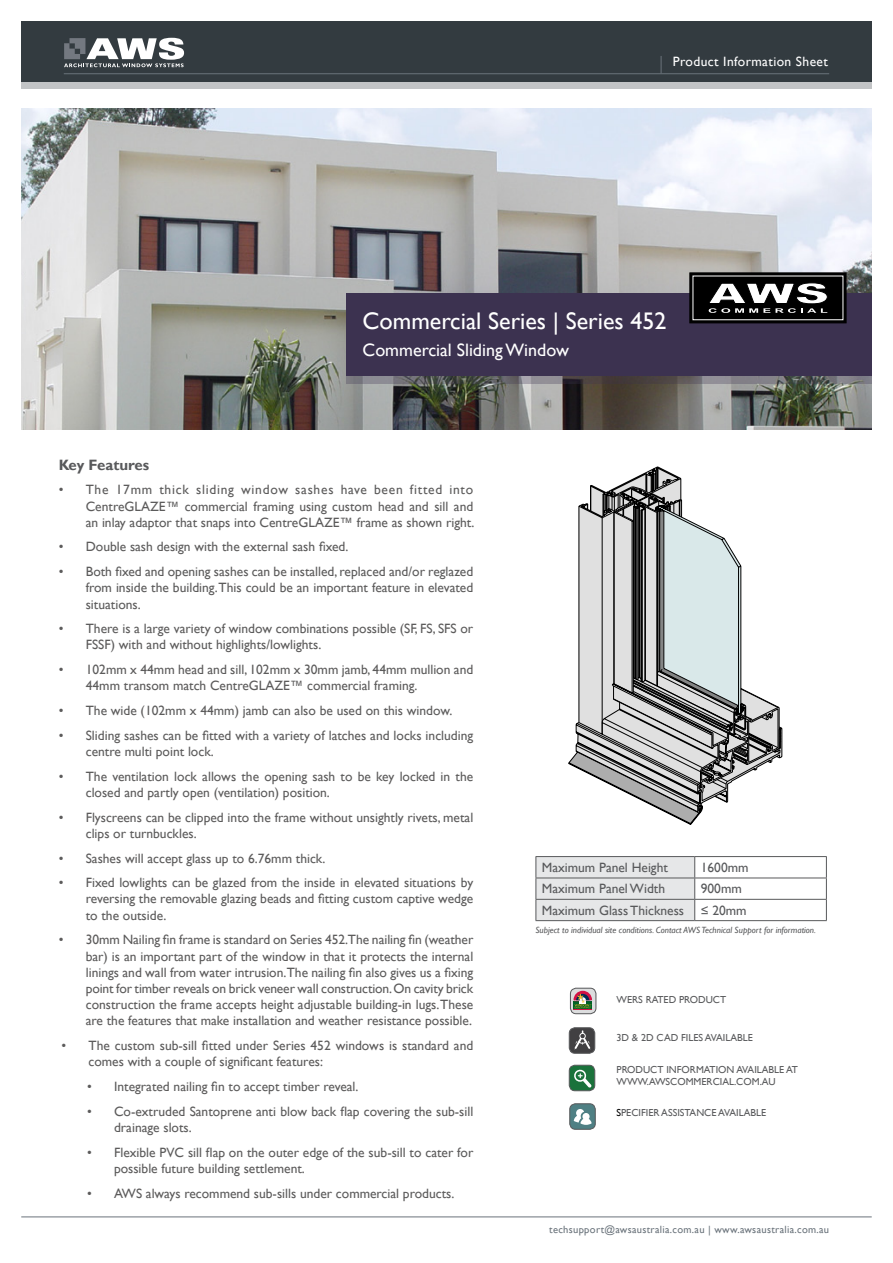
<style>
.page{position:relative;width:893px;height:1263px;background:#fff}
.page>*{position:absolute;margin:0;border:0;box-sizing:border-box;transform-origin:0 0}
.t1{font:24px "Gill Sans";color:#fff}
.t2{font:18px "Gill Sans";color:#fff}
.t3{font:700 15px "Gill Sans";color:#58595b}
.t4{font:13.5px/16.2px "Gill Sans";color:#5c5b5b}
.t5{font:13.5px/21.3px "Gill Sans";color:#58595b}
.t6{font:13.5px "Gill Sans";letter-spacing:.03em;color:#fff}
.t7{font:10.5px "Gill Sans";letter-spacing:.03em;color:#6a737b}
.t8{font:10.2px/12.1px "Gill Sans";color:#58595b}
.t9{font:italic 9px "Gill Sans";color:#58595b}
.s1{color:#000}
</style>
<div class="page">
<div style="left:21px;top:81px;width:851px;height:8px;background:#c2c4c6"></div>
<div style="left:21px;top:21px;width:851px;height:60px;background:#333b40"></div>
<svg style="left:64px;top:38px;width:120px;height:29px"></svg>
<hr style="left:64px;top:73px;width:765px;height:1px;background:#6a737b">
<svg style="left:661px;top:56px;width:1px;height:17px"></svg>
<hr style="left:21px;top:1216px;width:851px;height:1px;background:#6a737b">
<img style="left:21px;top:109px;width:851px;height:321px">
<hr style="left:695px;top:856px;width:132px;height:1px;background:#58595b">
<hr style="left:695px;top:878px;width:132px;height:1px;background:#58595b">
<hr style="left:695px;top:899px;width:132px;height:1px;background:#58595b">
<svg style="left:535px;top:856px;width:160px;height:64px;background:#dedfe0"></svg>
<svg style="left:826px;top:857px;width:1px;height:63px"></svg>
<hr style="left:535px;top:920px;width:160px;height:1px;background:#58595b">
<hr style="left:695px;top:920px;width:132px;height:1px;background:#58595b">
<svg style="left:568px;top:987px;width:29px;height:143px"></svg>
<svg style="left:569px;top:504px;width:133px;height:320px"></svg>
<svg style="left:638px;top:787px;width:91px;height:25px"></svg>
<svg style="left:581px;top:468px;width:200px;height:319px"></svg>
<div style="left:347px;top:293px;width:525px;height:82px;background:#3c3250"></div>
<svg style="left:347px;top:375px;width:525px;height:8px;background:#615f64"></svg>
<svg style="left:690px;top:273px;width:156px;height:50px;background:#171717"></svg>
<svg style="left:708px;top:283px;width:119px;height:30px;background:#676767"></svg>
<p class="t6" style="left:673px;top:53px;width:156px">Product Information Sheet</p>
<h1 class="t1" style="left:363px;top:307px;width:305px">Commercial Series | Series 452</h1>
<h2 class="t2" style="left:363px;top:339px;width:208px">Commercial Sliding Window</h2>
<p class="t3" style="left:59px;top:455px;width:92px">Key Features</p>
<p class="t4" style="left:86px;top:482px;width:390px;text-align:justify;text-indent:-27px">• The 17mm thick sliding window sashes have been fitted into CentreGLAZE™ commercial framing using custom head and sill and an inlay adaptor that snaps into CentreGLAZE™ frame as shown right.</p>
<p class="t4" style="left:59px;top:539px;width:291px">• Double sash design with the external sash fixed.</p>
<p class="t4" style="left:86px;top:564px;width:389px;text-align:justify;text-indent:-27px">• Both fixed and opening sashes can be installed, replaced and/or reglazed from inside the building. This could be an important feature in elevated situations.</p>
<p class="t4" style="left:86px;top:621px;width:389px;text-indent:-27px">• There is a large variety of window combinations possible (SF, FS, SFS or<br>FSSF) with and without highlights/lowlights.</p>
<p class="t4" style="left:86px;top:662px;width:389px;text-indent:-27px">• 102mm x 44mm head and sill, 102mm x 30mm jamb, 44mm mullion and<br>44mm transom match CentreGLAZE™ commercial framing.</p>
<p class="t4" style="left:59px;top:703px;width:395px">• The wide (102mm x 44mm) jamb can also be used on this window.</p>
<p class="t4" style="left:86px;top:727px;width:389px;text-indent:-27px">• Sliding sashes can be fitted with a variety of latches and locks including centre multi point lock.</p>
<p class="t4" style="left:86px;top:768px;width:389px;text-indent:-27px">• The ventilation lock allows the opening sash to be key locked in the closed and partly open (ventilation) position.</p>
<p class="t4" style="left:86px;top:809px;width:389px;text-indent:-27px">• Flyscreens can be clipped into the frame without unsightly rivets, metal clips or turnbuckles.</p>
<p class="t4" style="left:59px;top:850px;width:268px">• Sashes will accept glass up to 6.76mm thick.</p>
<p class="t4" style="left:86px;top:875px;width:389px;text-align:justify;text-indent:-27px">• Fixed lowlights can be glazed from the inside in elevated situations by reversing the removable glazing beads and fitting custom captive wedge to the outside.</p>
<p class="t4" style="left:86px;top:932px;width:389px;text-align:justify;text-indent:-27px">• 30mm Nailing fin frame is standard on Series 452.The nailing fin (weather bar) is an important part of the window in that it protects the internal linings and wall from water intrusion.The nailing fin also gives us a fixing point for timber reveals on brick veneer wall construction. On cavity brick construction the frame accepts height adjustable building-in lugs. These are the features that make installation and weather resistance possible.</p>
<p class="t4" style="left:89px;top:1038px;width:386px;text-indent:-27px">• The custom sub-sill fitted under Series 452 windows is standard and comes with a couple of significant features:</p>
<p class="t4" style="left:87px;top:1078px;width:273px">• Integrated nailing fin to accept timber reveal.</p>
<p class="t4" style="left:114px;top:1103px;width:361px;text-indent:-27px">• Co-extruded Santoprene anti blow back flap covering the sub-sill drainage slots.</p>
<p class="t4" style="left:114px;top:1144px;width:361px;text-indent:-27px">• Flexible PVC sill flap on the outer edge of the sub-sill to cater for possible future building settlement.</p>
<p class="t4" style="left:87px;top:1185px;width:369px">• AWS always recommend sub-sills under commercial products.</p>
<p class="t5" style="left:542px;top:857px;width:128px">Maximum Panel Height</p>
<p class="t5" style="left:701px;top:857px;width:49px">1600mm</p>
<p class="t5" style="left:542px;top:878px;width:125px">Maximum Panel Width</p>
<p class="t5" style="left:542px;top:878px;width:206px;text-indent:159px">900mm<br>Maximum Glass Thickness ≤ 20mm</p>
<p class="t9" style="left:535px;top:925px;width:282px">Subject to individual site conditions. Contact AWS Technical Support for information.</p>
<p class="t8" style="left:616px;top:994px;width:111px">WERS RATED PRODUCT</p>
<p class="t8" style="left:616px;top:1031px;width:138px">3D &amp; 2D CAD FILES AVAILABLE</p>
<p class="t8" style="left:616px;top:1063px;width:183px">PRODUCT INFORMATION AVAILABLE AT<br>WWW.AWSCOMMERCIAL.COM.AU</p>
<p class="t8" style="left:616px;top:1107px;width:151px"><span class="s1">S</span>PECIFIER ASSISTANCE AVAILABLE</p>
<p class="t7" style="left:549px;top:1224px;width:282px">techsupport@awsaustralia.com.au | www.awsaustralia.com.au</p>
</div>
